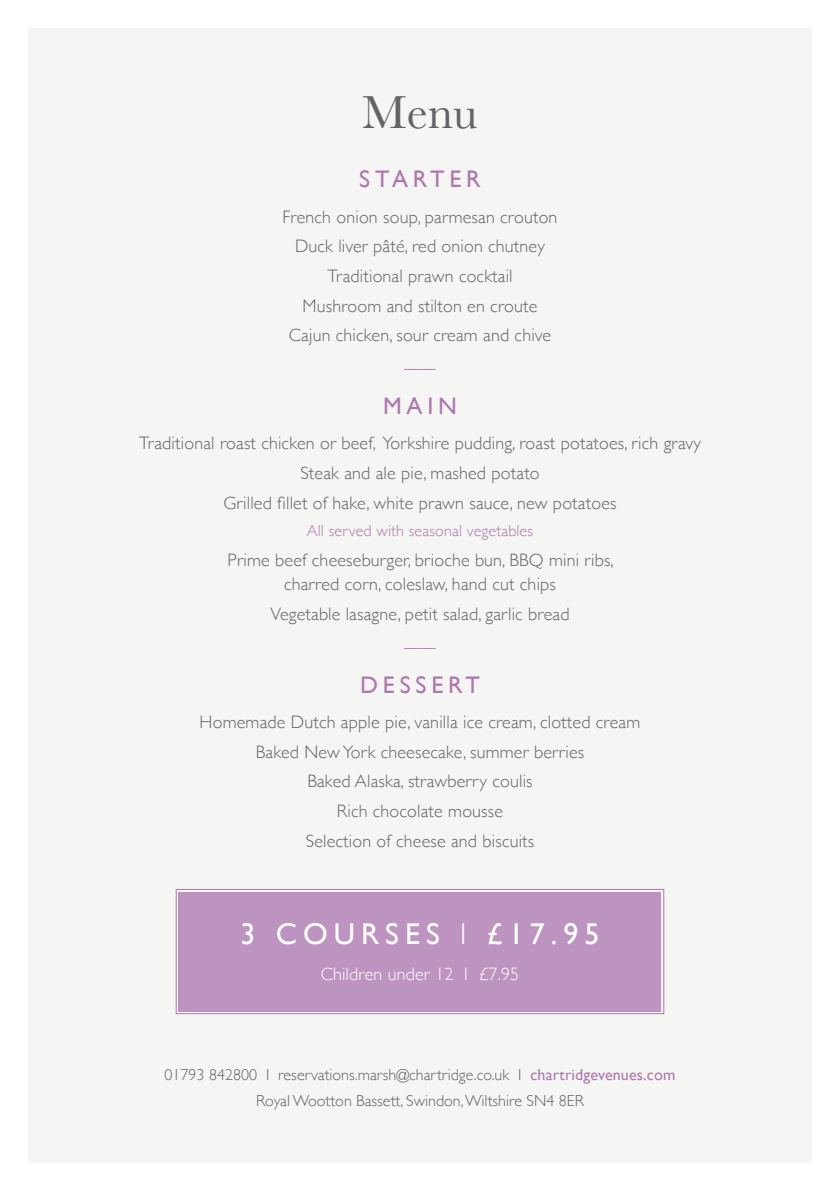
<style>
.page{position:relative;width:840px;height:1191px;background:#fff}
.page>*{position:absolute;margin:0;border:0;box-sizing:border-box;transform-origin:0 0}
.t1{font:48px "Baskerville";color:#636366}
.t2{font:30px "Gill Sans";letter-spacing:.2em;color:#fff}
.t3{font:24px "Gill Sans";letter-spacing:.2em;color:#ad78ae}
.t4{font:300 18px/24px "Gill Sans";letter-spacing:.01em;color:#636366;text-align:center}
.t5{font:300 18px "Gill Sans";letter-spacing:.01em;color:#fff}
.t6{font:300 16px "Gill Sans";color:#636366}
.t7{font:300 16px "Gill Sans";letter-spacing:.01em;color:#ad78ae}
.t8{font:14px "Gill Sans";color:#ad78ae}
.s1{font-weight:300}
.s2{font-weight:400;color:#ad78ae}
</style>
<div class="page">
<div style="left:28px;top:28px;width:783px;height:1134px;background:#f5f5f4"></div>
<div style="left:179px;top:892px;width:481px;height:119px;background:#bd94bf"></div>
<div style="left:176px;top:889px;width:487px;height:125px;border:1px solid #ad78ae"></div>
<p class="t1" style="left:362px;top:82px;width:117px">Menu</p>
<p class="t3" style="left:359px;top:165px;width:123px">STARTER</p>
<p class="t4" style="left:282px;top:204px;width:276px">French onion soup, parmesan crouton</p>
<p class="t4" style="left:295px;top:234px;width:251px">Duck liver pâté, red onion chutney</p>
<p class="t4" style="left:327px;top:263px;width:187px">Traditional prawn cocktail</p>
<p class="t4" style="left:302px;top:293px;width:236px">Mushroom and stilton en croute</p>
<p class="t4" style="left:289px;top:323px;width:263px">Cajun chicken, sour cream and chive</p>
<p class="t8" style="left:404px;top:354px;width:32px">____</p>
<p class="t3" style="left:383px;top:392px;width:75px">MAIN</p>
<p class="t4" style="left:139px;top:431px;width:563px">Traditional roast chicken or beef, Yorkshire pudding, roast potatoes, rich gravy</p>
<p class="t4" style="left:300px;top:460px;width:241px">Steak and ale pie, mashed potato</p>
<p class="t4" style="left:223px;top:490px;width:394px">Grilled fillet of hake, white prawn sauce, new potatoes</p>
<p class="t7" style="left:307px;top:518px;width:227px">All served with seasonal vegetables</p>
<p class="t4" style="left:227px;top:547px;width:387px">Prime beef cheeseburger, brioche bun, BBQ mini ribs, charred corn, coleslaw, hand cut chips</p>
<p class="t4" style="left:270px;top:601px;width:300px">Vegetable lasagne, petit salad, garlic bread</p>
<p class="t8" style="left:404px;top:632px;width:32px">____</p>
<p class="t3" style="left:360px;top:670px;width:121px">DESSERT</p>
<p class="t4" style="left:199px;top:709px;width:442px">Homemade Dutch apple pie, vanilla ice cream, clotted cream</p>
<p class="t4" style="left:255px;top:739px;width:330px">Baked New York cheesecake, summer berries</p>
<p class="t4" style="left:307px;top:768px;width:227px">Baked Alaska, strawberry coulis</p>
<p class="t4" style="left:337px;top:798px;width:167px">Rich chocolate mousse</p>
<p class="t4" style="left:305px;top:828px;width:230px">Selection of cheese and biscuits</p>
<p class="t2" style="left:240px;top:916px;width:360px">3 COURSES <span class="s1">I</span> £17.95</p>
<p class="t5" style="left:320px;top:959px;width:200px">Children under 12 I £7.95</p>
<p class="t6" style="left:164px;top:1062px;width:512px">01793 842800 I reservations.marsh@chartridge.co.uk I <span class="s2">chartridgevenues.com</span></p>
<p class="t6" style="left:256px;top:1088px;width:329px">Royal Wootton Bassett, Swindon, Wiltshire SN4 8ER</p>
</div>
